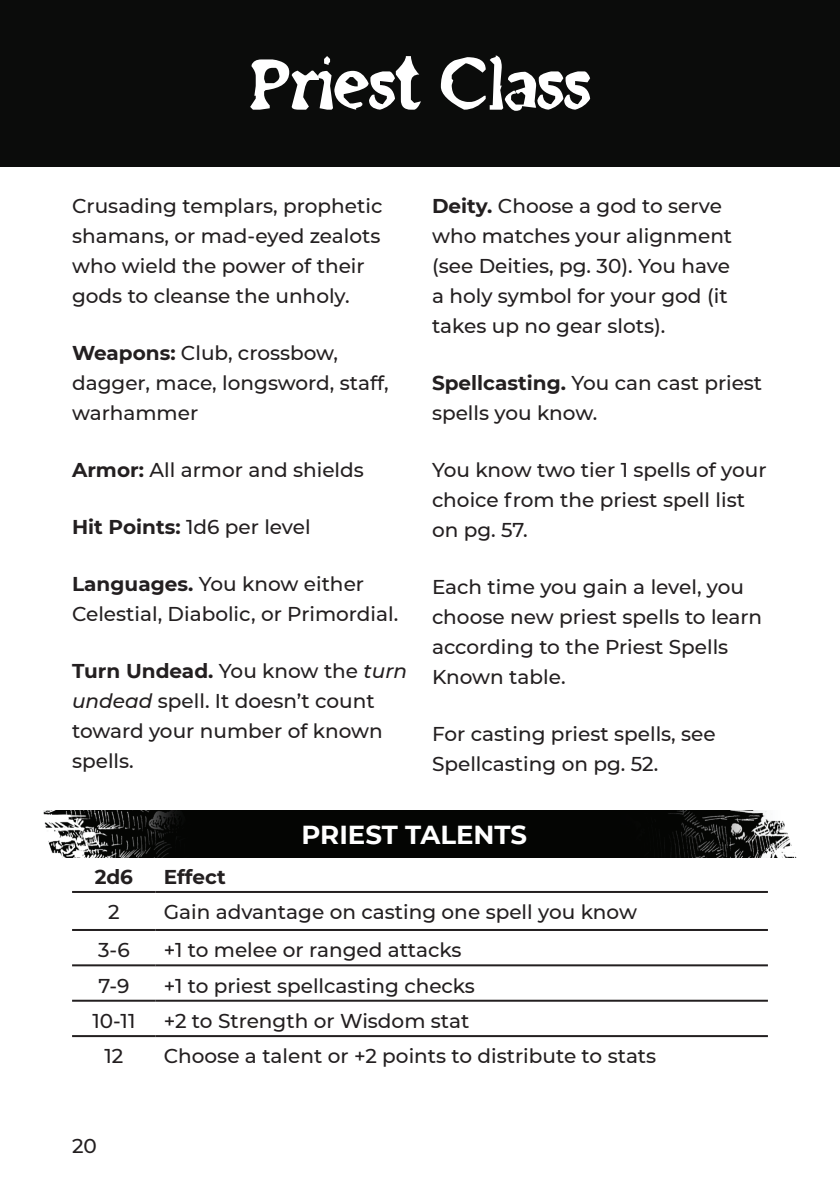
<style>
.page{position:relative;width:840px;height:1191px;background:#fff}
.page>*{position:absolute;margin:0;border:0;box-sizing:border-box;transform-origin:0 0}
.t1{font:78px "Oldnewspaperfont";color:#fff}
.t2{font:700 26px "Montserrat";color:#fff}
.t3{font:500 20px/30px "Montserrat";color:#231f20}
.t4{font:700 20px "Montserrat";color:#231f20}
.s1{font-weight:700}
.s2{font-style:italic}
</style>
<div class="page">
<hr style="left:72px;top:891px;width:84px;height:2px;background:#231f20">
<hr style="left:156px;top:891px;width:611px;height:2px;background:#231f20">
<hr style="left:72px;top:929px;width:84px;height:2px;background:#231f20">
<hr style="left:156px;top:929px;width:611px;height:2px;background:#231f20">
<hr style="left:72px;top:964px;width:84px;height:2px;background:#231f20">
<hr style="left:156px;top:964px;width:611px;height:2px;background:#231f20">
<hr style="left:72px;top:999px;width:84px;height:2px;background:#231f20">
<hr style="left:156px;top:999px;width:611px;height:2px;background:#231f20">
<hr style="left:72px;top:1035px;width:84px;height:2px;background:#231f20">
<hr style="left:156px;top:1035px;width:611px;height:2px;background:#231f20">
<img style="left:43px;top:811px;width:753px;height:46px">
<div style="left:0;top:0;width:839px;height:166px;background:#0b0c0b"></div>
<h1 class="t1" style="left:249px;top:35px;width:343px">Priest Class</h1>
<p class="t3" style="left:72px;top:190px;width:312px">Crusading templars, prophetic shamans, or mad-eyed zealots who wield the power of their gods to cleanse the unholy.</p>
<p class="t3" style="left:72px;top:337px;width:318px"><span class="s1">Weapons:</span> Club, crossbow, dagger, mace, longsword, staff, warhammer</p>
<p class="t3" style="left:72px;top:454px;width:293px"><span class="s1">Armor:</span> All armor and shields</p>
<p class="t3" style="left:72px;top:511px;width:240px"><span class="s1">Hit Points:</span> 1d6 per level</p>
<p class="t3" style="left:72px;top:568px;width:327px"><span class="s1">Languages.</span> You know either<br>Celestial, Diabolic, or Primordial.</p>
<p class="t3" style="left:72px;top:655px;width:336px"><span class="s1">Turn Undead.</span> You know the <span class="s2">turn undead</span> spell. It doesn’t count toward your number of known spells.</p>
<p class="t3" style="left:432px;top:190px;width:301px"><span class="s1">Deity.</span> Choose a god to serve who matches your alignment (see Deities, pg. 30). You have a holy symbol for your god (it takes up no gear slots).</p>
<p class="t3" style="left:432px;top:367px;width:331px"><span class="s1">Spellcasting.</span> You can cast priest spells you know.</p>
<p class="t3" style="left:432px;top:454px;width:336px">You know two tier 1 spells of your choice from the priest spell list on pg. 57.</p>
<p class="t3" style="left:432px;top:571px;width:331px">Each time you gain a level, you choose new priest spells to learn according to the Priest Spells<br>Known table.</p>
<p class="t3" style="left:432px;top:718px;width:285px">For casting priest spells, see<br>Spellcasting on pg. 52.</p>
<h2 class="t2" style="left:301px;top:815px;width:227px">PRIEST TALENTS</h2>
<p class="t4" style="left:95px;top:862px;width:40px">2d6</p>
<p class="t4" style="left:164px;top:862px;width:64px">Effect</p>
<p class="t3" style="left:108px;top:896px;width:13px">2</p>
<p class="t3" style="left:164px;top:896px;width:474px">Gain advantage on casting one spell you know</p>
<p class="t3" style="left:98px;top:934px;width:33px">3-6</p>
<p class="t3" style="left:164px;top:934px;width:299px">+1 to melee or ranged attacks</p>
<p class="t3" style="left:98px;top:969px;width:32px">7-9</p>
<p class="t3" style="left:164px;top:969px;width:312px">+1 to priest spellcasting checks</p>
<p class="t3" style="left:92px;top:1005px;width:44px">10-11</p>
<p class="t3" style="left:164px;top:1005px;width:307px">+2 to Strength or Wisdom stat</p>
<p class="t3" style="left:104px;top:1040px;width:20px">12</p>
<p class="t3" style="left:164px;top:1040px;width:494px">Choose a talent or +2 points to distribute to stats</p>
<p class="t3" style="left:72px;top:1130px;width:26px">20</p>
</div>
